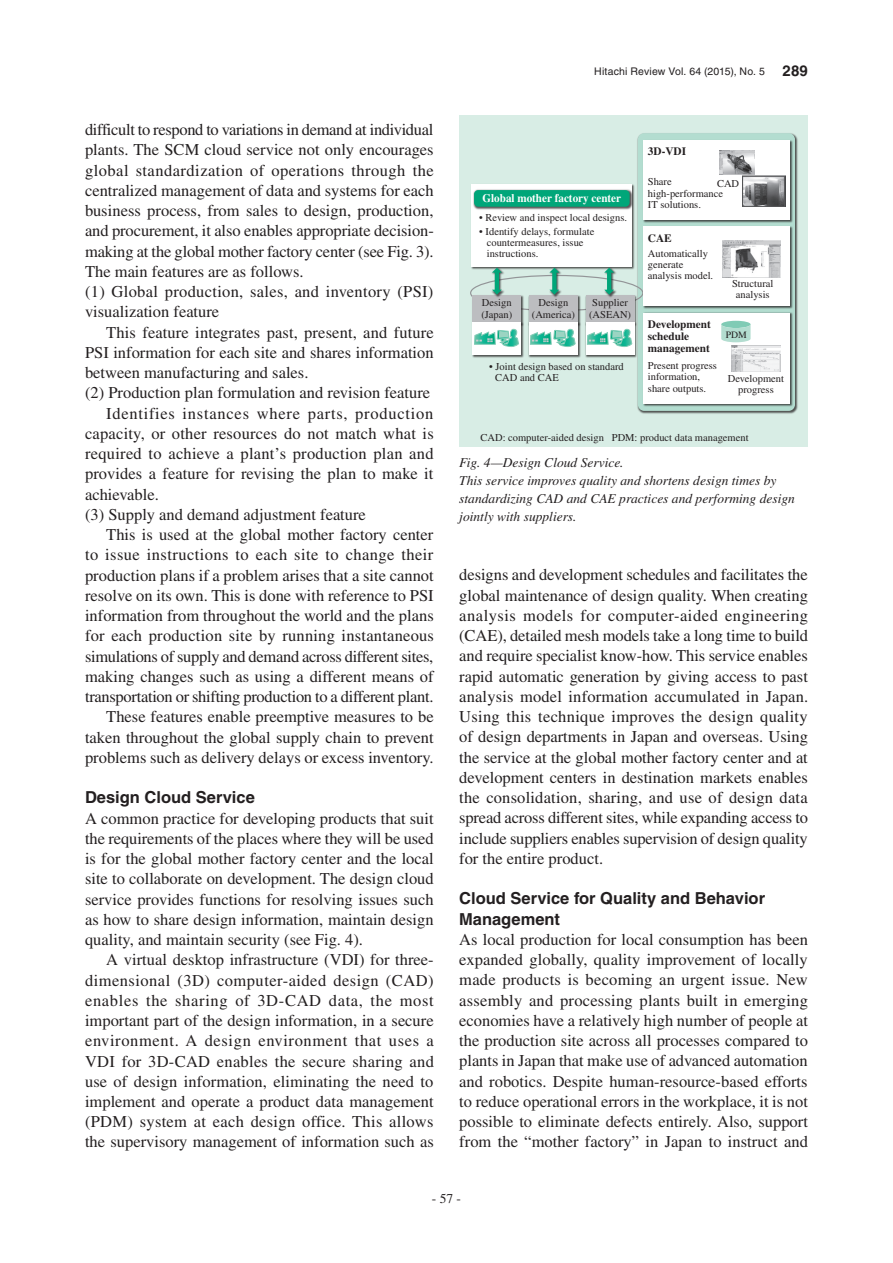
<style>
.page{position:relative;width:893px;height:1263px;background:#fff}
.page>*{position:absolute;margin:0;border:0;box-sizing:border-box;transform-origin:0 0}
.t1{font:16.5px/20.2px "Times LT Std";color:#231f20;text-align:justify}
.t2{font:16.5px "Times LT Std";letter-spacing:-.02em;color:#231f20}
.t3{font:700 16.5px/20.2px "Helvetica LT Std";color:#231f20}
.t4{font:16.5px "Times LT Std";letter-spacing:.025em;color:#231f20}
.t5{font:16.5px "Times LT Std";letter-spacing:.045em;color:#231f20}
.t6{font:italic 13.5px/18px "Times LT Std";color:#231f20}
.t7{font:13.5px "Times LT Std";color:#231f20}
.t8{font:700 11.7px "Times LT Std";color:#fff;scale:.95 1}
.t9{font:700 11.25px/12px "Times LT Std";color:#231f20}
.t10{font:10.5px/11.2px "Times LT Std";color:#231f20}
.t11{font:10.5px "Helvetica LT Std";letter-spacing:.015em;color:#231f20}
.t12{font:9.75px "Times LT Std";color:#231f20}
.s1{font-weight:700;font-size:15px}
</style>
<div class="page">
<div style="left:459px;top:119px;width:349px;height:307px;background:#d8ede5"></div>
<img style="left:637px;top:133px;width:161px;height:281px">
<div style="left:638px;top:133px;width:157px;height:278px;background:#b3ddd0;border-radius:6px"></div>
<img style="left:471px;top:294px;width:54px;height:27px">
<div style="left:472px;top:295px;width:49px;height:29px;background:#bcbdc0"></div>
<img style="left:472px;top:321px;width:52px;height:37px">
<div style="left:472px;top:322px;width:49px;height:33px;background:#fff"></div>
<img style="left:528px;top:295px;width:53px;height:26px">
<div style="left:529px;top:295px;width:49px;height:29px;background:#bcbdc0"></div>
<img style="left:528px;top:321px;width:53px;height:37px">
<div style="left:529px;top:322px;width:49px;height:33px;background:#fff"></div>
<img style="left:585px;top:294px;width:53px;height:27px">
<div style="left:586px;top:295px;width:48px;height:29px;background:#bcbdc0"></div>
<img style="left:585px;top:321px;width:53px;height:38px">
<div style="left:586px;top:322px;width:48px;height:33px;background:#fff"></div>
<img style="left:471px;top:184px;width:164px;height:86px">
<div style="left:472px;top:184px;width:160px;height:83px;background:#fff"></div>
<img style="left:473px;top:189px;width:160px;height:21px">
<div style="left:474px;top:190px;width:156px;height:17px;background:#00a679;border-radius:4px"></div>
<img style="left:548px;top:267px;width:15px;height:31px">
<svg style="left:549px;top:268px;width:10px;height:27px"></svg>
<img style="left:491px;top:267px;width:14px;height:31px">
<svg style="left:492px;top:268px;width:10px;height:27px"></svg>
<img style="left:603px;top:267px;width:14px;height:31px">
<svg style="left:604px;top:268px;width:10px;height:27px"></svg>
<svg style="left:530px;top:329px;width:46px;height:18px"></svg>
<svg style="left:474px;top:329px;width:45px;height:18px"></svg>
<svg style="left:587px;top:329px;width:45px;height:18px"></svg>
<img style="left:643px;top:140px;width:150px;height:83px">
<div style="left:643px;top:141px;width:146px;height:79px;background:#fff"></div>
<img style="left:642px;top:226px;width:151px;height:83px">
<div style="left:643px;top:227px;width:146px;height:79px;background:#fff"></div>
<img style="left:643px;top:312px;width:150px;height:95px">
<div style="left:643px;top:313px;width:146px;height:91px;background:#fff"></div>
<img style="left:732px;top:345px;width:48px;height:27px">
<img style="left:742px;top:176px;width:43px;height:31px">
<div style="left:721px;top:321px;width:30px;height:7px;background:#80cbb5;border-radius:50%"></div>
<svg style="left:721px;top:324px;width:30px;height:18px"></svg>
<img style="left:720px;top:151px;width:34px;height:23px">
<img style="left:722px;top:240px;width:58px;height:37px">
<div style="left:459px;top:426px;width:349px;height:21px;background:#d8ede5"></div>
<p class="t1" style="left:85px;top:119px;width:350px;text-align:left">difficult to respond to variations in demand at individual plants. The SCM cloud service not only encourages global standardization of operations through the centralized management of data and systems for each business process, from sales to design, production, and procurement, it also enables appropriate decision&shy;making at the global mother factory center (see Fig. 3).<br>The main features are as follows.<br>(1) Global production, sales, and inventory (PSI) visualization feature</p>
<p class="t1" style="left:106px;top:322px;width:329px">This feature integrates past, present, and future</p>
<p class="t1" style="left:85px;top:342px;width:350px">PSI information for each site and shares information</p>
<p class="t1" style="left:85px;top:362px;width:225px">between manufacturing and sales.</p>
<p class="t1" style="left:85px;top:383px;width:347px">(2) Production plan formulation and revision feature</p>
<p class="t5" style="left:106px;top:404px;width:329px">Identifies instances where parts, production</p>
<p class="t1" style="left:85px;top:423px;width:350px">capacity, or other resources do not match what is</p>
<p class="t1" style="left:85px;top:443px;width:350px">required to achieve a plant’s production plan and</p>
<p class="t1" style="left:85px;top:463px;width:350px">provides a feature for revising the plan to make it</p>
<p class="t1" style="left:85px;top:484px;width:75px">achievable.</p>
<p class="t1" style="left:85px;top:504px;width:282px">(3) Supply and demand adjustment feature</p>
<p class="t1" style="left:106px;top:524px;width:329px">This is used at the global mother factory center</p>
<p class="t4" style="left:85px;top:545px;width:350px">to issue instructions to each site to change their</p>
<p class="t1" style="left:85px;top:565px;width:350px">production plans if a problem arises that a site cannot</p>
<p class="t1" style="left:85px;top:585px;width:350px">resolve on its own. This is done with reference to PSI</p>
<p class="t1" style="left:85px;top:605px;width:350px">information from throughout the world and the plans</p>
<p class="t1" style="left:85px;top:625px;width:350px">for each production site by running instantaneous</p>
<p class="t2" style="left:85px;top:647px;width:350px">simulations of supply and demand across different sites,</p>
<p class="t1" style="left:85px;top:666px;width:350px">making changes such as using a different means of</p>
<p class="t2" style="left:85px;top:687px;width:350px">transportation or shifting production to a different plant.</p>
<p class="t1" style="left:106px;top:706px;width:329px">These features enable preemptive measures to be</p>
<p class="t1" style="left:85px;top:727px;width:350px">taken throughout the global supply chain to prevent</p>
<p class="t1" style="left:85px;top:747px;width:350px">problems such as delivery delays or excess inventory.</p>
<p class="t3" style="left:85px;top:787px;width:171px">Design Cloud Service</p>
<p class="t1" style="left:85px;top:808px;width:350px">A common practice for developing products that suit the requirements of the places where they will be used is for the global mother factory center and the local site to collaborate on development. The design cloud service provides functions for resolving issues such as how to share design information, maintain design quality, and maintain security (see Fig. 4).</p>
<p class="t1" style="left:85px;top:949px;width:350px;text-indent:21px">A virtual desktop infrastructure (VDI) for three&shy;dimensional (3D) computer-aided design (CAD) enables the sharing of 3D-CAD data, the most important part of the design information, in a secure environment. A design environment that uses a VDI for 3D-CAD enables the secure sharing and use of design information, eliminating the need to implement and operate a product data management (PDM) system at each design office. This allows the supervisory management of information such as</p>
<p class="t11" style="left:594px;top:65px;width:215px">Hitachi Review Vol. 64 (2015), No. 5 <span class="s1">289</span></p>
<p class="t8" style="left:483px;top:191px;width:147px">Global mother factory center</p>
<p class="t10" style="left:479px;top:211px;width:149px">• Review and inspect local designs.</p>
<p class="t10" style="left:487px;top:226px;width:109px;text-indent:-7px">• Identify delays, formulate countermeasures, issue instructions.</p>
<p class="t10" style="left:481px;top:297px;width:32px">Design (Japan)</p>
<p class="t10" style="left:532px;top:297px;width:45px;text-align:center">Design (America)</p>
<p class="t10" style="left:589px;top:297px;width:43px;text-align:center">Supplier (ASEAN)</p>
<p class="t10" style="left:495px;top:360px;width:130px;text-indent:-6px">• Joint design based on standard<br>CAD and CAE</p>
<p class="t9" style="left:648px;top:145px;width:40px">3D-VDI</p>
<p class="t10" style="left:648px;top:176px;width:77px">Share high-performance<br>IT solutions.</p>
<p class="t10" style="left:717px;top:178px;width:24px">CAD</p>
<p class="t9" style="left:648px;top:231px;width:25px">CAE</p>
<p class="t10" style="left:648px;top:247px;width:67px">Automatically generate analysis model.</p>
<p class="t9" style="left:648px;top:318px;width:64px">Development schedule management</p>
<p class="t10" style="left:648px;top:360px;width:71px">Present progress information, share outputs.</p>
<p class="t10" style="left:732px;top:277px;width:43px;text-align:center">Structural analysis</p>
<p class="t12" style="left:726px;top:329px;width:23px">PDM</p>
<p class="t10" style="left:728px;top:373px;width:58px;text-align:center">Development progress</p>
<p class="t10" style="left:480px;top:432px;width:270px">CAD: computer-aided design PDM: product data management</p>
<p class="t6" style="left:459px;top:453px;width:337px">Fig. 4—Design Cloud Service.<br>This service improves quality and shortens design times by standardizing CAD and CAE practices and performing design jointly with suppliers.</p>
<p class="t1" style="left:459px;top:565px;width:350px">designs and development schedules and facilitates the global maintenance of design quality. When creating analysis models for computer-aided engineering (CAE), detailed mesh models take a long time to build and require specialist know-how. This service enables rapid automatic generation by giving access to past analysis model information accumulated in Japan.<br>Using this technique improves the design quality of design departments in Japan and overseas. Using the service at the global mother factory center and at development centers in destination markets enables the consolidation, sharing, and use of design data spread across different sites, while expanding access to include suppliers enables supervision of design quality for the entire product.</p>
<p class="t3" style="left:459px;top:888px;width:307px">Cloud Service for Quality and Behavior<br>Management</p>
<p class="t1" style="left:459px;top:929px;width:350px">As local production for local consumption has been expanded globally, quality improvement of locally made products is becoming an urgent issue. New assembly and processing plants built in emerging economies have a relatively high number of people at the production site across all processes compared to plants in Japan that make use of advanced automation and robotics. Despite human-resource-based efforts to reduce operational errors in the workplace, it is not possible to eliminate defects entirely. Also, support from the “mother factory” in Japan to instruct and</p>
<p class="t7" style="left:432px;top:1191px;width:31px">- 57 -</p>
</div>
